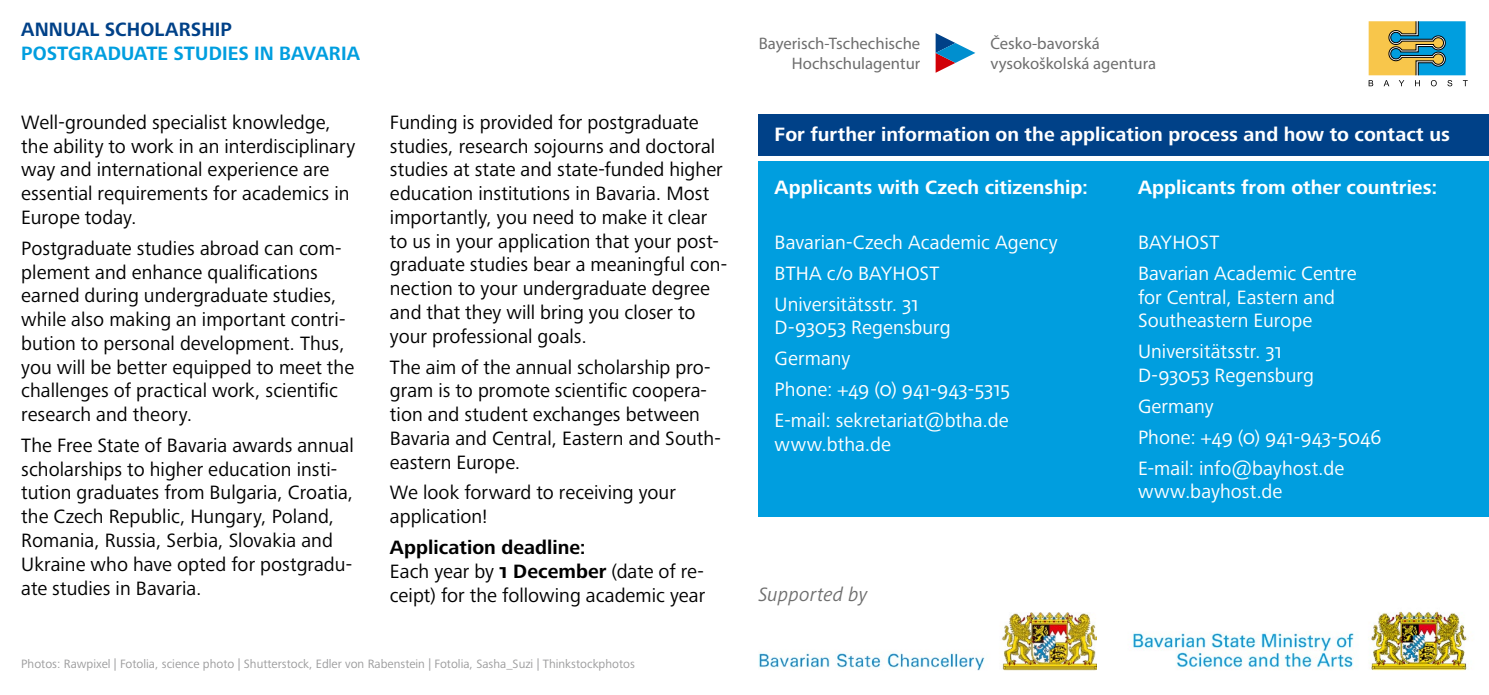
<style>
.page{position:relative;width:1489px;height:695px;background:#fff}
.page>*{position:absolute;margin:0;border:0;box-sizing:border-box;transform-origin:0 0}
.t1{font:20px/23.8px "Frutiger Next LTW1 G";color:#000}
.t2{font:20px/30.8px "Frutiger Next LTW1 G";color:#fff}
.t3{font:700 20px "Frutiger Next LTW1 G";color:#fff}
.t4{font:700 20px "Frutiger Next LTW1 G";letter-spacing:.005em;color:#009edf;scale:.95 1}
.t5{font:700 20px "Frutiger Next LTW1 G";letter-spacing:.01em;color:#004188;scale:.95 1}
.t6{font:italic 20px "Frutiger Next LTW1 G";letter-spacing:.015em;color:#6e6e6e;scale:.95 1}
.t7{font:16.75px/20px "Myriad Pro";color:#6e6e6e;text-align:right}
.t8{font:12.5px "Frutiger Next LTW1 G";color:#9c9c9d}
.s1{font-weight:700}
</style>
<div class="page">
<div style="left:758px;top:114px;width:730px;height:402px;background:#009edf"></div>
<svg style="left:1368px;top:21px;width:99px;height:65px;background:#8bb09c"></svg>
<div style="left:758px;top:114px;width:730px;height:44px;background:#004188"></div>
<svg style="left:935px;top:33px;width:40px;height:40px"></svg>
<div style="left:745px;top:156px;width:743px;height:5px;background:#fff"></div>
<img style="left:1132px;top:611px;width:337px;height:60px">
<img style="left:758px;top:612px;width:337px;height:58px">
<p class="t5" style="left:21px;top:18px;width:223px">ANNUAL SCHOLARSHIP</p>
<p class="t4" style="left:21px;top:42px;width:358px">POSTGRADUATE STUDIES IN BAVARIA</p>
<p class="t1" style="left:21px;top:111px;width:335px">Well-grounded specialist knowledge, the ability to work in an interdisciplinary way and international experience are essential requirements for academics in Europe today.</p>
<p class="t1" style="left:21px;top:237px;width:334px">Postgraduate studies abroad can com&shy;plement and enhance qualifications earned during undergraduate studies, while also making an important contri&shy;bution to personal development. Thus, you will be better equipped to meet the challenges of practical work, scientific research and theory.</p>
<p class="t1" style="left:21px;top:434px;width:334px">The Free State of Bavaria awards annual scholarships to higher education insti&shy;tution graduates from Bulgaria, Croatia, the Czech Republic, Hungary, Poland, Romania, Russia, Serbia, Slovakia and Ukraine who have opted for postgradu&shy;ate studies in Bavaria.</p>
<p class="t1" style="left:390px;top:111px;width:339px">Funding is provided for postgraduate studies, research sojourns and doctoral studies at state and state-funded higher education institutions in Bavaria. Most importantly, you need to make it clear to us in your application that your post&shy;graduate studies bear a meaningful con&shy;nection to your undergraduate degree and that they will bring you closer to your professional goals.</p>
<p class="t1" style="left:390px;top:355px;width:332px">The aim of the annual scholarship pro&shy;gram is to promote scientific coopera&shy;tion and student exchanges between Bavaria and Central, Eastern and South&shy;eastern Europe.</p>
<p class="t1" style="left:390px;top:481px;width:287px">We look forward to receiving your application!</p>
<p class="t1" style="left:390px;top:536px;width:317px"><span class="s1">Application deadline:<br></span>Each year by <span class="s1">1 December</span> (date of re&shy;ceipt) for the following academic year</p>
<p class="t8" style="left:21px;top:657px;width:615px">Photos: Rawpixel | Fotolia, science photo | Shutterstock, Edler von Rabenstein | Fotolia, Sasha_Suzi | Thinkstockphotos</p>
<p class="t7" style="left:758px;top:33px;width:163px">Bayerisch-Tschechische<br>Hochschulagentur</p>
<p class="t7" style="left:990px;top:33px;width:167px;text-align:left">Česko-bavorská vysokoškolská agentura</p>
<p class="t3" style="left:774px;top:123px;width:677px">For further information on the application process and how to contact us</p>
<p class="t3" style="left:774px;top:176px;width:315px">Applicants with Czech citizenship:</p>
<p class="t3" style="left:1137px;top:176px;width:301px">Applicants from other countries:</p>
<p class="t2" style="left:774px;top:227px;width:285px">Bavarian-Czech Academic Agency<br>BTHA c/o BAYHOST<br>Universitätsstr. 31</p>
<p class="t2" style="left:774px;top:313px;width:237px">D-93053 Regensburg<br>Germany<br>Phone: +49 (0) 941-943-5315<br>E-mail: sekretariat@btha.de</p>
<p class="t2" style="left:774px;top:429px;width:118px">www.btha.de</p>
<p class="t6" style="left:758px;top:582px;width:116px">Supported by</p>
<p class="t2" style="left:1137px;top:227px;width:220px">BAYHOST<br>Bavarian Academic Centre</p>
<p class="t2" style="left:1137px;top:285px;width:198px;line-height:23.8px">for Central, Eastern and<br>Southeastern Europe</p>
<p class="t2" style="left:1137px;top:340px;width:177px;line-height:23.8px">Universitätsstr. 31<br>D-93053 Regensburg</p>
<p class="t2" style="left:1137px;top:391px;width:245px">Germany<br>Phone: +49 (0) 941-943-5046<br>E-mail: info@bayhost.de</p>
<p class="t2" style="left:1137px;top:477px;width:146px">www.bayhost.de</p>
</div>
